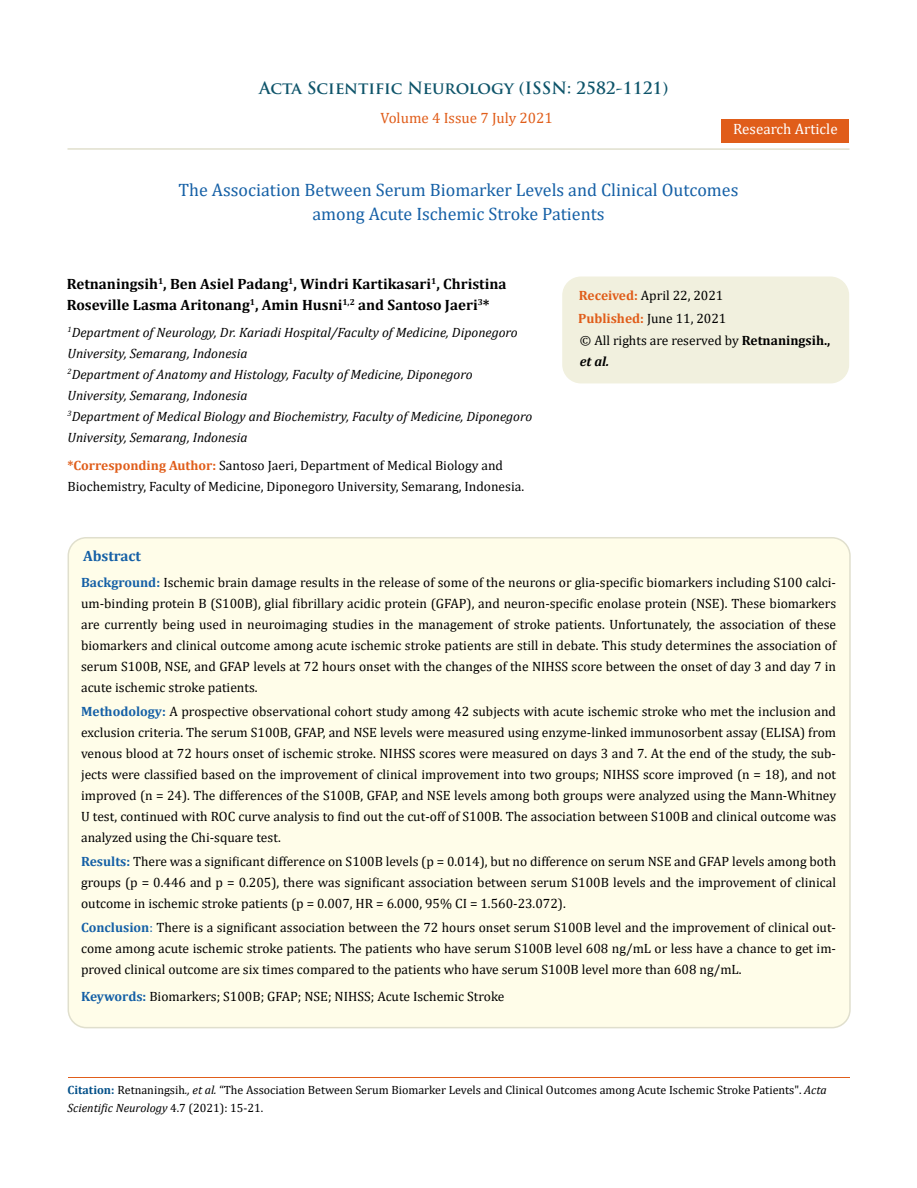
<style>
.page{position:relative;width:917px;height:1188px;background:#fff}
.page>*{position:absolute;margin:0;border:0;box-sizing:border-box;transform-origin:0 0}
.t1{font:18px/24px "Cambria";color:#1560a6;text-align:center}
.t2{font:700 16.5px "Trajan Pro";color:#0e546a}
.t3{font:700 15px/21px "Cambria";color:#000}
.t4{font:15px "Cambria";color:#e05d1a}
.t5{font:15px "Cambria";color:#fff}
.t6{font:700 15px "Cambria";color:#1560a6}
.t7{font:13.5px/21px "Cambria";color:#000;text-align:justify}
.t8{font:italic 13.5px/21px "Cambria";color:#000}
.t9{font:12px/18px "Cambria";color:#000}
.s1{font-weight:700;color:#e05d1a}
.s2{font-weight:700}
.s3{font-weight:700;font-style:italic}
.s4{font-weight:700;color:#1560a6}
.s5{color:#1560a6}
.s6{font-weight:700;color:#035089}
.s7{font-style:italic}
</style>
<div class="page">
<div style="left:721px;top:119px;width:128px;height:23px;background:#e05d1a"></div>
<div style="left:563px;top:277px;width:285px;height:106px;background:#f1f0de;border-radius:18px"></div>
<div style="left:562px;top:277px;width:287px;height:106px;border:2px solid #f1f0de;border-radius:18px"></div>
<div style="left:68px;top:538px;width:782px;height:490px;background:#fffde9;border-radius:18px"></div>
<hr style="left:68px;top:1078px;width:781px;height:1px;background:#e05d1a">
<hr style="left:67px;top:148px;width:782px;height:2px;background:#e0dfcd">
<p class="t2" style="left:259px;top:77px;width:411px">Acta Scientific Neurology (ISSN: 2582-1121)</p>
<p class="t4" style="left:380px;top:109px;width:174px">Volume 4 Issue 7 July 2021</p>
<p class="t5" style="left:733px;top:120px;width:106px">Research Article</p>
<h1 class="t1" style="left:178px;top:178px;width:561px">The Association Between Serum Biomarker Levels and Clinical Outcomes among Acute Ischemic Stroke Patients</h1>
<p class="t3" style="left:67px;top:273px;width:441px">Retnaningsih<sup>1</sup>, Ben Asiel Padang<sup>1</sup>, Windri Kartikasari<sup>1</sup>, Christina<br>Roseville Lasma Aritonang<sup>1</sup>, Amin Husni<sup>1,2</sup> and Santoso Jaeri<sup>3</sup>*</p>
<p class="t8" style="left:67px;top:321px;width:466px"><sup>1</sup>Department of Neurology, Dr. Kariadi Hospital/Faculty of Medicine, Diponegoro University, Semarang, Indonesia<br><sup>2</sup>Department of Anatomy and Histology, Faculty of Medicine, Diponegoro University, Semarang, Indonesia<br><sup>3</sup>Department of Medical Biology and Biochemistry, Faculty of Medicine, Diponegoro University, Semarang, Indonesia</p>
<p class="t7" style="left:68px;top:455px;width:458px"><span class="s1">*Corresponding Author:</span> Santoso Jaeri, Department of Medical Biology and<br>Biochemistry, Faculty of Medicine, Diponegoro University, Semarang, Indonesia.</p>
<p class="t7" style="left:578px;top:284px;width:150px;line-height:23px"><span class="s1">Received:</span> April 22, 2021<br><span class="s1">Published:</span> June 11, 2021</p>
<p class="t7" style="left:580px;top:330px;width:252px">© All rights are reserved by <span class="s2">Retnaningsih., </span><span class="s3">et al.</span></p>
<p class="t6" style="left:83px;top:545px;width:60px">Abstract</p>
<p class="t7" style="left:81px;top:571px;width:756px"><span class="s4">Background:</span> Ischemic brain damage results in the release of some of the neurons or glia-specific biomarkers including S100 calci&shy;um-binding protein B (S100B), glial fibrillary acidic protein (GFAP), and neuron-specific enolase protein (NSE). These biomarkers are currently being used in neuroimaging studies in the management of stroke patients. Unfortunately, the association of these biomarkers and clinical outcome among acute ischemic stroke patients are still in debate. This study determines the association of serum S100B, NSE, and GFAP levels at 72 hours onset with the changes of the NIHSS score between the onset of day 3 and day 7 in acute ischemic stroke patients.</p>
<p class="t7" style="left:81px;top:700px;width:756px"><span class="s4">Methodology:</span> A prospective observational cohort study among 42 subjects with acute ischemic stroke who met the inclusion and exclusion criteria. The serum S100B, GFAP, and NSE levels were measured using enzyme-linked immunosorbent assay (ELISA) from venous blood at 72 hours onset of ischemic stroke. NIHSS scores were measured on days 3 and 7. At the end of the study, the sub&shy;jects were classified based on the improvement of clinical improvement into two groups; NIHSS score improved (n = 18), and not improved (n = 24). The differences of the S100B, GFAP, and NSE levels among both groups were analyzed using the Mann-Whitney U test, continued with ROC curve analysis to find out the cut-off of S100B. The association between S100B and clinical outcome was analyzed using the Chi-square test.</p>
<p class="t7" style="left:81px;top:850px;width:756px"><span class="s4">Results:</span> There was a significant difference on S100B levels (p = 0.014), but no difference on serum NSE and GFAP levels among both groups (p = 0.446 and p = 0.205), there was significant association between serum S100B levels and the improvement of clinical outcome in ischemic stroke patients (p = 0.007, HR = 6.000, 95% CI = 1.560-23.072).</p>
<p class="t7" style="left:81px;top:916px;width:756px"><span class="s4">Conclusion</span><span class="s5">:</span> There is a significant association between the 72 hours onset serum S100B level and the improvement of clinical out&shy;come among acute ischemic stroke patients. The patients who have serum S100B level 608 ng/mL or less have a chance to get im&shy;proved clinical outcome are six times compared to the patients who have serum S100B level more than 608 ng/mL.</p>
<p class="t7" style="left:81px;top:985px;width:425px"><span class="s4">Keywords:</span> Biomarkers; S100B; GFAP; NSE; NIHSS; Acute Ischemic Stroke</p>
<p class="t9" style="left:68px;top:1081px;width:760px"><span class="s6">Citation:</span> Retnaningsih<span class="s7">., et al.</span> “The Association Between Serum Biomarker Levels and Clinical Outcomes among Acute Ischemic Stroke Patients". <span class="s7">Acta<br>Scientific Neurology</span> 4.7 (2021): 15-21.</p>
</div>
